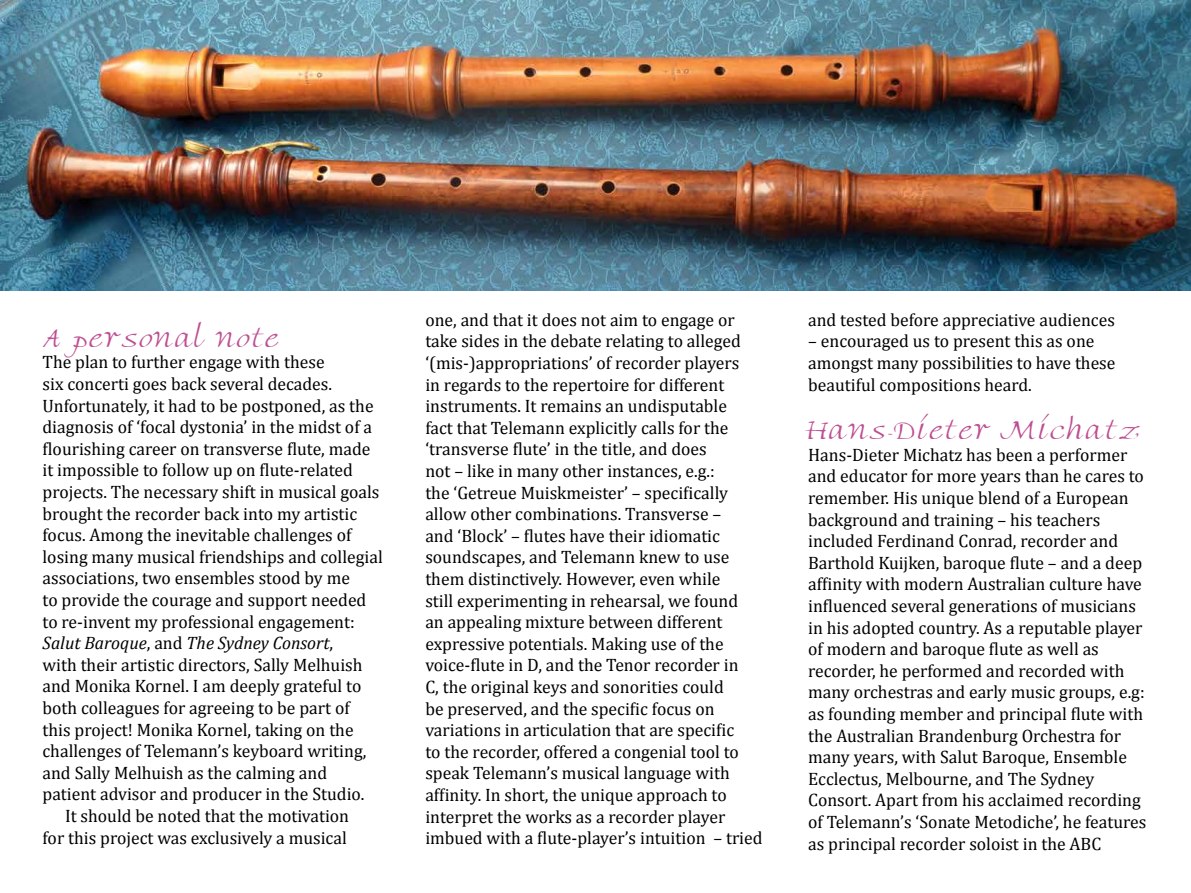
<style>
.page{position:relative;width:1191px;height:893px;background:#fff}
.page>*{position:absolute;margin:0;border:0;box-sizing:border-box;transform-origin:0 0}
.t1{font:300 40.5px "Ambiente Script S Si";color:#be4f92}
.t2{font:18px/21.6px "Cambria";color:#000}
.t3{font:italic 18px "Cambria";color:#000}
.s1{font-style:normal}
</style>
<div class="page">
<img style="left:0;top:0;width:1191px;height:290px">
<h1 class="t1" style="left:43px;top:309px;width:239px">A personal note</h1>
<p class="t2" style="left:43px;top:351px;width:284px">The plan to further engage with these</p>
<p class="t2" style="left:43px;top:373px;width:291px">six concerti goes back several decades.</p>
<p class="t2" style="left:43px;top:395px;width:332px">Unfortunately, it had to be postponed, as the</p>
<p class="t2" style="left:43px;top:416px;width:331px">diagnosis of ‘focal dystonia’ in the midst of a</p>
<p class="t2" style="left:43px;top:438px;width:329px">flourishing career on transverse flute, made</p>
<p class="t2" style="left:43px;top:459px;width:312px">it impossible to follow up on flute-related</p>
<p class="t2" style="left:43px;top:481px;width:338px">projects. The necessary shift in musical goals</p>
<p class="t2" style="left:43px;top:503px;width:316px">brought the recorder back into my artistic</p>
<p class="t2" style="left:43px;top:524px;width:310px">focus. Among the inevitable challenges of</p>
<p class="t2" style="left:43px;top:546px;width:342px">losing many musical friendships and collegial</p>
<p class="t2" style="left:43px;top:567px;width:309px">associations, two ensembles stood by me</p>
<p class="t2" style="left:43px;top:589px;width:325px">to provide the courage and support needed</p>
<p class="t2" style="left:43px;top:611px;width:314px">to re-invent my professional engagement:</p>
<p class="t3" style="left:43px;top:632px;width:292px">Salut Baroque<span class="s1">, and</span> The Sydney Consort<span class="s1">,</span></p>
<p class="t2" style="left:43px;top:654px;width:321px">with their artistic directors, Sally Melhuish</p>
<p class="t2" style="left:43px;top:675px;width:320px">and Monika Kornel. I am deeply grateful to</p>
<p class="t2" style="left:43px;top:697px;width:309px">both colleagues for agreeing to be part of</p>
<p class="t2" style="left:43px;top:719px;width:313px">this project! Monika Kornel, taking on the</p>
<p class="t2" style="left:43px;top:740px;width:325px">challenges of Telemann’s keyboard writing,</p>
<p class="t2" style="left:43px;top:762px;width:286px">and Sally Melhuish as the calming and</p>
<p class="t2" style="left:43px;top:783px;width:323px">patient advisor and producer in the Studio.</p>
<p class="t2" style="left:65px;top:805px;width:285px">It should be noted that the motivation</p>
<p class="t2" style="left:43px;top:827px;width:306px">for this project was exclusively a musical</p>
<p class="t2" style="left:425px;top:309px;width:339px">one, and that it does not aim to engage or take sides in the debate relating to alleged ‘(mis-)appropriations’ of recorder players<br>in regards to the repertoire for different instruments. It remains an undisputable<br>fact that Telemann explicitly calls for the ‘transverse flute’ in the title, and does<br>not – like in many other instances, e.g.:<br>the ‘Getreue Muiskmeister’ – specifically allow other combinations. Transverse –<br>and ‘Block’ – flutes have their idiomatic soundscapes, and Telemann knew to use them distinctively. However, even while<br>still experimenting in rehearsal, we found<br>an appealing mixture between different expressive potentials. Making use of the voice-flute in D, and the Tenor recorder in<br>C, the original keys and sonorities could<br>be preserved, and the specific focus on variations in articulation that are specific<br>to the recorder, offered a congenial tool to speak Telemann’s musical language with affinity. In short, the unique approach to interpret the works as a recorder player imbued with a flute-player’s intuition – tried</p>
<p class="t2" style="left:808px;top:309px;width:308px">and tested before appreciative audiences</p>
<p class="t2" style="left:808px;top:330px;width:309px">– encouraged us to present this as one amongst many possibilities to have these beautiful compositions heard.</p>
<h1 class="t1" style="left:808px;top:401px;width:333px">Hans-Dieter Michatz</h1>
<p class="t2" style="left:808px;top:444px;width:340px">Hans-Dieter Michatz has been a performer and educator for more years than he cares to remember. His unique blend of a European background and training – his teachers included Ferdinand Conrad, recorder and Barthold Kuijken, baroque flute – and a deep affinity with modern Australian culture have influenced several generations of musicians in his adopted country. As a reputable player of modern and baroque flute as well as recorder, he performed and recorded with many orchestras and early music groups, e.g: as founding member and principal flute with the Australian Brandenburg Orchestra for many years, with Salut Baroque, Ensemble Ecclectus, Melbourne, and The Sydney Consort. Apart from his acclaimed recording of Telemann’s ‘Sonate Metodiche’, he features as principal recorder soloist in the ABC</p>
</div>
